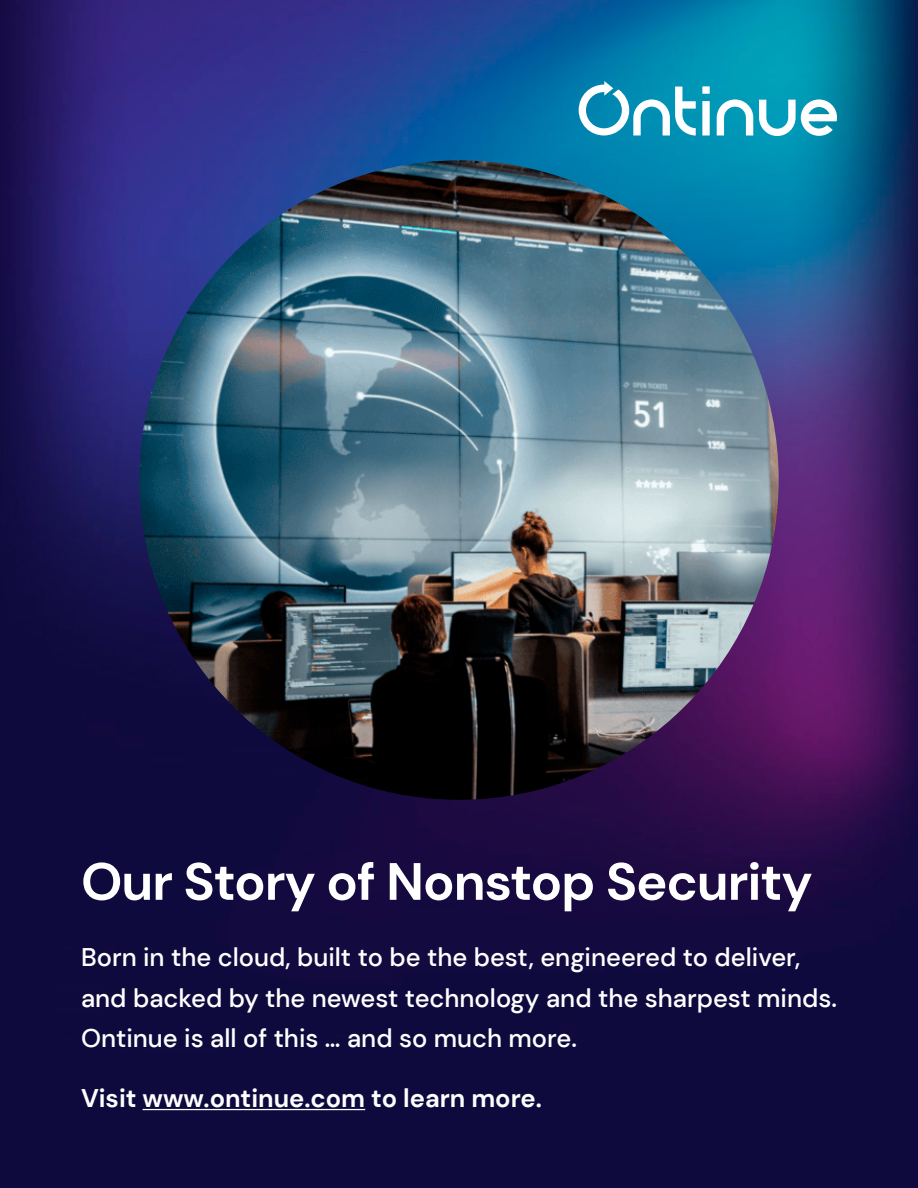
<style>
.page{position:relative;width:918px;height:1188px;background:#fff}
.page>*{position:absolute;margin:0;border:0;box-sizing:border-box;transform-origin:0 0}
.t1{font:700 52.5px "DM Sans";letter-spacing:-.02em;color:#fff}
.t2{font:500 25.5px/40.5px "DM Sans";color:#fff}
.t3{font:700 25.5px "DM Sans";color:#fff}
</style>
<div class="page">
<img style="left:0;top:0;width:918px;height:1188px">
<svg style="left:579px;top:81px;width:258px;height:55px"></svg>
<img style="left:139px;top:160px;width:640px;height:640px;border-radius:320px">
<hr style="left:143px;top:1109px;width:222px;height:1px;background:#fff">
<h1 class="t1" style="left:81px;top:849px;width:733px">Our Story of Nonstop Security</h1>
<p class="t2" style="left:81px;top:937px;width:758px">Born in the cloud, built to be the best, engineered to deliver, and backed by the newest technology and the sharpest minds.<br>Ontinue is all of this … and so much more.</p>
<p class="t3" style="left:81px;top:1082px;width:463px">Visit www.ontinue.com to learn more.</p>
</div>
